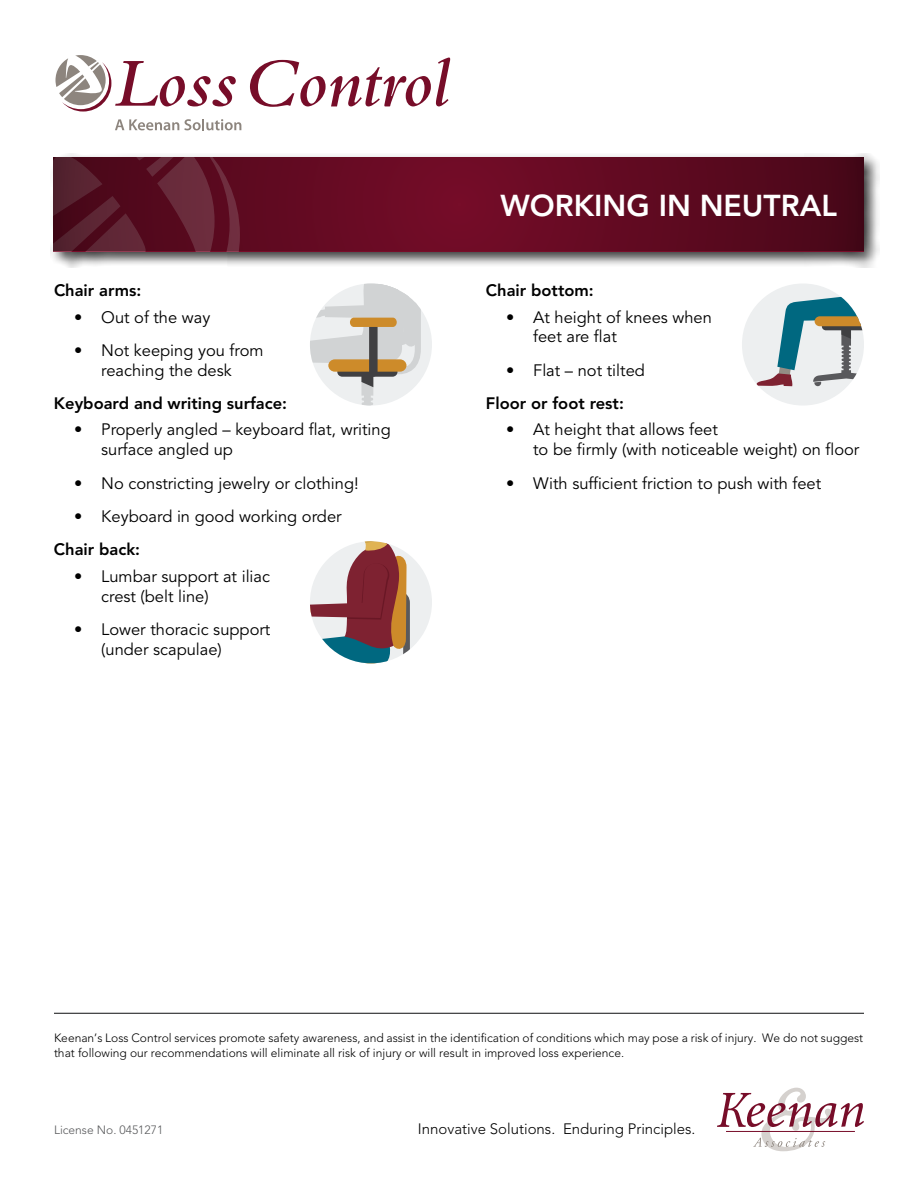
<style>
.page{position:relative;width:918px;height:1188px;background:#fff}
.page>*{position:absolute;margin:0;border:0;box-sizing:border-box;transform-origin:0 0}
.t1{font:800 30px "Avenir LT Std";color:#fff}
.t2{font:16.5px/19.8px "Avenir LT Std";color:#000}
.t3{font:800 16.5px "Avenir LT Std";color:#000}
.t4{font:300 15px "Avenir LT Std";color:#000}
.t5{font:300 12px/14.4px "Avenir LT Std";color:#000}
.t6{font:300 12px "Avenir LT Std";color:#58595b}
</style>
<div class="page">
<div style="left:51px;top:154px;width:829px;height:114px;background:#000;opacity:.75"></div>
<svg style="left:54px;top:157px;width:810px;height:94px;background:#5f0d23"></svg>
<svg style="left:115px;top:119px;width:126px;height:11px"></svg>
<svg style="left:250px;top:58px;width:200px;height:49px"></svg>
<svg style="left:56px;top:55px;width:180px;height:57px"></svg>
<svg style="left:717px;top:1088px;width:147px;height:63px"></svg>
<hr style="left:726px;top:1131px;width:129px;height:1px;background:#770d29">
<hr style="left:54px;top:1013px;width:810px;height:1px;background:#58595b">
<div style="left:310px;top:283px;width:122px;height:123px;background:#edeff0;border-radius:50%"></div>
<svg style="left:310px;top:284px;width:111px;height:122px"></svg>
<div style="left:369px;top:323px;width:9px;height:54px;background:#404042;border-radius:4px"></div>
<div style="left:350px;top:318px;width:47px;height:9px;background:#cd8b2a;border-radius:4px"></div>
<div style="left:310px;top:541px;width:122px;height:122px;background:#edeff0;border-radius:50%"></div>
<svg style="left:310px;top:541px;width:100px;height:123px"></svg>
<div style="left:742px;top:283px;width:122px;height:123px;background:#edeff0;border-radius:50%"></div>
<svg style="left:756px;top:284px;width:107px;height:102px"></svg>
<p class="t3" style="left:54px;top:280px;width:89px">Chair arms:</p>
<p class="t2" style="left:74px;top:307px;width:138px">• Out of the way</p>
<p class="t2" style="left:74px;top:341px;width:191px;text-align:center">• Not keeping you from reaching the desk</p>
<p class="t3" style="left:54px;top:393px;width:235px">Keyboard and writing surface:</p>
<p class="t2" style="left:101px;top:420px;width:291px;text-indent:-27px">• Properly angled – keyboard fat, writing surface angled up</p>
<p class="t2" style="left:74px;top:473px;width:286px">• No constricting jewelry or clothing!</p>
<p class="t2" style="left:74px;top:507px;width:269px">• Keyboard in good working order</p>
<p class="t3" style="left:54px;top:540px;width:88px">Chair back:</p>
<p class="t2" style="left:101px;top:567px;width:170px;text-indent:-27px">• Lumbar support at iliac crest (belt line)</p>
<p class="t2" style="left:101px;top:620px;width:171px;text-indent:-27px">• Lower thoracic support (under scapulae)</p>
<p class="t1" style="left:500px;top:188px;width:338px">WORKING IN NEUTRAL</p>
<p class="t3" style="left:486px;top:280px;width:109px">Chair bottom:</p>
<p class="t2" style="left:533px;top:307px;width:180px;text-indent:-27px">• At height of knees when feet are fat</p>
<p class="t2" style="left:506px;top:360px;width:140px">• Flat – not tilted</p>
<p class="t3" style="left:486px;top:393px;width:140px">Floor or foot rest:</p>
<p class="t2" style="left:533px;top:420px;width:328px;text-indent:-27px">• At height that allows feet<br>to be frmly (with noticeable weight) on foor</p>
<p class="t2" style="left:506px;top:473px;width:317px">• With suffcient friction to push with feet</p>
<p class="t5" style="left:54px;top:1031px;width:811px">Keenan’s Loss Control services promote safety awareness, and assist in the identification of conditions which may pose a risk of injury. We do not suggest that following our recommendations will eliminate all risk of injury or will result in improved loss experience.</p>
<p class="t6" style="left:54px;top:1123px;width:111px">License No. 0451271</p>
<p class="t4" style="left:418px;top:1120px;width:279px">Innovative Solutions. Enduring Principles.</p>
</div>
